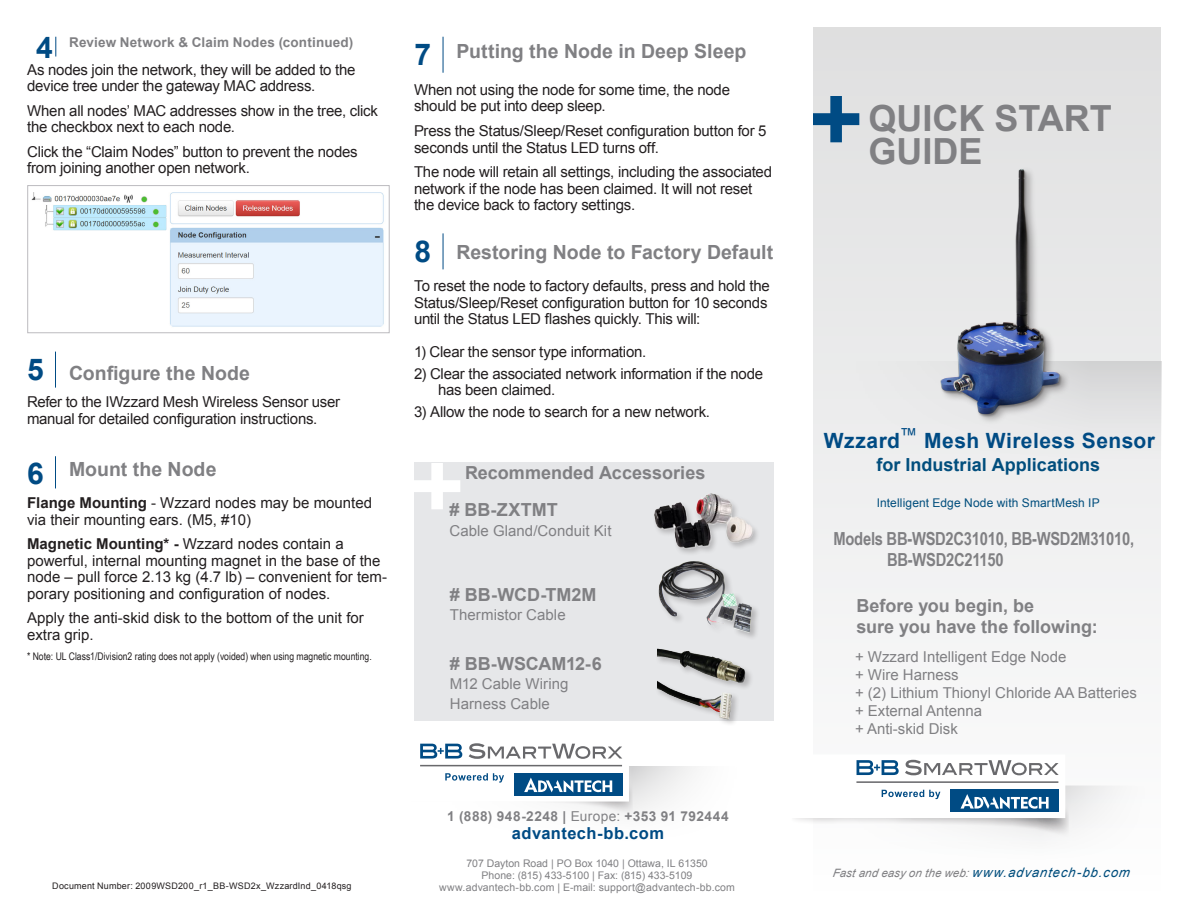
<style>
.page{position:relative;width:1188px;height:918px;background:#fff}
.page>*{position:absolute;margin:0;border:0;box-sizing:border-box;transform-origin:0 0}
.t1{font:700 36px "Arial";color:#808083}
.t2{font:700 30px "Arial";color:#004b84}
.t3{font:700 21px "Arial";letter-spacing:.02em;color:#004b84}
.t4{font:700 19.5px "Arial";color:#808083}
.t5{font:700 18px/21px "Arial";color:#808083}
.Product_-_Header{font:700 18px "Arial Narrow";letter-spacing:-.015em;color:#808083}
.t6{font:700 18px "Arial";color:#014e7d}
.t7{font:700 16.5px "Arial";letter-spacing:.025em;color:#004b84}
.t8{font:15px/16.5px "Arial";letter-spacing:-.015em;color:#231f20}
.t9{font:15px "Arial";color:#808083}
.t10{font:700 13.65px "Arial";letter-spacing:.035em;color:#808083}
.t11{font:700 13.5px "Arial";letter-spacing:.015em;color:#808083}
.t12{font:12px "Arial";letter-spacing:.015em;color:#014e7d}
.t13{font:italic 11.55px "Arial";color:#808083}
.t14{font:10.5px "Arial";color:#808083}
.t15{font:10.5px "Arial Narrow";color:#231f20}
.t16{font:9px "Arial";letter-spacing:.02em;color:#231f20}
.s1{font-weight:700}
.s2{font-weight:400}
.s3{font-size:13.2px;color:#014e7d}
</style>
<div class="page">
<svg style="left:813px;top:27px;width:348px;height:759px"></svg>
<div style="left:814px;top:361px;width:348px;height:125px;background:linear-gradient(to bottom,#e0e0e1,#f1f1f2)"></div>
<div style="left:405px;top:766px;width:348px;height:94px;background:linear-gradient(to bottom,#f1f1f2,#fff)"></div>
<div style="left:787px;top:755px;width:278px;height:63px;background:#fff"></div>
<div style="left:950px;top:790px;width:108px;height:22px;background:#004b84"></div>
<svg style="left:961px;top:794px;width:88px;height:15px"></svg>
<svg style="left:857px;top:760px;width:42px;height:15px"></svg>
<svg style="left:905px;top:760px;width:154px;height:15px"></svg>
<hr style="left:856px;top:781px;width:202px;height:2px;background:#69696c">
<svg style="left:882px;top:790px;width:58px;height:9px"></svg>
<img style="left:405px;top:781px;width:228px;height:37px">
<div style="left:387px;top:738px;width:242px;height:64px;background:#fff"></div>
<div style="left:514px;top:773px;width:108px;height:22px;background:#004b84"></div>
<svg style="left:524px;top:778px;width:88px;height:15px"></svg>
<svg style="left:420px;top:744px;width:42px;height:15px"></svg>
<svg style="left:469px;top:743px;width:153px;height:16px"></svg>
<hr style="left:420px;top:765px;width:202px;height:1px;background:#69696c">
<svg style="left:445px;top:773px;width:59px;height:10px"></svg>
<svg style="left:813px;top:96px;width:46px;height:46px;background:#7d9fb8"></svg>
<div style="left:414px;top:462px;width:360px;height:258px;background:#e6e7e9"></div>
<svg style="left:414px;top:463px;width:46px;height:46px"></svg>
<div style="left:653px;top:492px;width:108px;height:65px;background:#231f20;opacity:.25"></div>
<img style="left:654px;top:493px;width:99px;height:55px">
<div style="left:658px;top:560px;width:102px;height:81px;background:#231f20;opacity:.25"></div>
<img style="left:655px;top:551px;width:99px;height:85px">
<div style="left:656px;top:648px;width:98px;height:79px;background:#fff"></div>
<img style="left:657px;top:648px;width:99px;height:74px">
<img style="left:31px;top:192px;width:353px;height:135px">
<div style="left:28px;top:185px;width:361px;height:148px;border:1px solid #bcbbbf"></div>
<hr style="left:55px;top:352px;width:1px;height:36px;background:#004b84">
<hr style="left:55px;top:456px;width:1px;height:32px;background:#004b84">
<hr style="left:443px;top:37px;width:1px;height:36px;background:#004b84">
<hr style="left:443px;top:233px;width:1px;height:36px;background:#004b84">
<svg style="left:55px;top:37px;width:1px;height:20px"></svg>
<img style="left:924px;top:159px;width:156px;height:266px">
<p class="t2" style="left:36px;top:28px;width:18px">4</p>
<p class="t11" style="left:69px;top:34px;width:286px">Review Network &amp; Claim Nodes (continued)</p>
<p class="t8" style="left:27px;top:61px;width:330px">As nodes join the network, they will be added to the device tree under the gateway MAC address.</p>
<p class="t8" style="left:27px;top:102px;width:352px">When all nodes’ MAC addresses show in the tree, click the checkbox next to each node.</p>
<p class="t8" style="left:27px;top:144px;width:332px">Click the “Claim Nodes” button to prevent the nodes from joining another open network.</p>
<p class="t2" style="left:27px;top:350px;width:18px">5</p>
<p class="t4" style="left:69px;top:360px;width:182px">Configure the Node</p>
<p class="t8" style="left:27px;top:394px;width:315px">Refer to the IWzzard Mesh Wireless Sensor user manual for detailed configuration instructions.</p>
<p class="t2" style="left:27px;top:454px;width:18px">6</p>
<p class="t4" style="left:69px;top:457px;width:149px">Mount the Node</p>
<p class="t8" style="left:27px;top:495px;width:347px"><span class="s1">Flange Mounting</span> - Wzzard nodes may be mounted via their mounting ears. (M5, #10)</p>
<p class="t8" style="left:27px;top:536px;width:361px"><span class="s1">Magnetic Mounting* -</span> Wzzard nodes contain a powerful, internal mounting magnet in the base of the node – pull force 2.13 kg (4.7 lb) – convenient for tem&shy;porary positioning and configuration of nodes.</p>
<p class="t8" style="left:27px;top:610px;width:338px">Apply the anti-skid disk to the bottom of the unit for extra grip.</p>
<p class="t15" style="left:27px;top:649px;width:346px">* Note: UL Class1/Division2 rating does not apply (voided) when using magnetic mounting.</p>
<p class="t2" style="left:415px;top:35px;width:18px">7</p>
<p class="t4" style="left:457px;top:38px;width:291px">Putting the Node in Deep Sleep</p>
<p class="t8" style="left:414px;top:82px;width:318px">When not using the node for some time, the node should be put into deep sleep.</p>
<p class="t8" style="left:414px;top:123px;width:354px">Press the Status/Sleep/Reset configuration button for 5 seconds until the Status LED turns off.</p>
<p class="t8" style="left:414px;top:164px;width:360px">The node will retain all settings, including the associated network if the node has been claimed. It will not reset the device back to factory settings.</p>
<p class="t2" style="left:415px;top:232px;width:18px">8</p>
<p class="t4" style="left:457px;top:239px;width:318px">Restoring Node to Factory Default</p>
<p class="t8" style="left:414px;top:278px;width:357px">To reset the node to factory defaults, press and hold the<br>Status/Sleep/Reset configuration button for 10 seconds until the Status LED flashes quickly. This will:</p>
<p class="t8" style="left:414px;top:344px;width:234px">1) Clear the sensor type information.</p>
<p class="t8" style="left:438px;top:366px;width:327px;text-indent:-24px">2) Clear the associated network information if the node has been claimed.</p>
<p class="t8" style="left:414px;top:404px;width:298px">3) Allow the node to search for a new network.</p>
<p class="t5" style="left:465px;top:463px;width:242px">Recommended Accessories</p>
<p class="t5" style="left:449px;top:500px;width:110px"># BB-ZXTMT</p>
<p class="t9" style="left:449px;top:521px;width:164px">Cable Gland/Conduit Kit</p>
<p class="t5" style="left:450px;top:584px;width:148px"># BB-WCD-TM2M</p>
<p class="t9" style="left:450px;top:605px;width:117px">Thermistor Cable</p>
<p class="t5" style="left:450px;top:653px;width:153px"># BB-WSCAM12-6</p>
<p class="t9" style="left:450px;top:674px;width:120px">M12 Cable Wiring</p>
<p class="t9" style="left:450px;top:694px;width:102px">Harness Cable</p>
<p class="t16" style="left:52px;top:880px;width:301px">Document Number: 2009WSD200_r1_BB-WSD2x_WzzardInd_0418qsg</p>
<p class="t10" style="left:447px;top:808px;width:283px">1 (888) 948-2248 | <span class="s2">Europe:</span> +353 91 792444</p>
<p class="t7" style="left:512px;top:823px;width:154px">advantech-bb.com</p>
<p class="t14" style="left:466px;top:857px;width:243px">707 Dayton Road | PO Box 1040 | Ottawa, IL 61350</p>
<p class="t14" style="left:482px;top:869px;width:212px">Phone: (815) 433-5100 | Fax: (815) 433-5109</p>
<p class="t14" style="left:439px;top:881px;width:297px">www.advantech-bb.com | E-mail: support@advantech-bb.com</p>
<p class="t1" style="left:868px;top:95px;width:245px">QUICK START</p>
<p class="t1" style="left:868px;top:128px;width:116px">GUIDE</p>
<p class="t3" style="left:824px;top:427px;width:333px">Wzzard<sup>™</sup> Mesh Wireless Sensor</p>
<p class="t6" style="left:876px;top:453px;width:225px">for Industrial Applications</p>
<p class="t12" style="left:877px;top:495px;width:225px">Intelligent Edge Node with SmartMesh IP</p>
<p class="Product_-_Header" style="left:834px;top:525px;width:302px">Models BB-WSD2C31010, BB-WSD2M31010,</p>
<p class="Product_-_Header" style="left:887px;top:546px;width:118px">BB-WSD2C21150</p>
<p class="t5" style="left:856px;top:596px;width:243px">Before you begin, be<br>sure you have the following:</p>
<p class="t9" style="left:855px;top:646px;width:213px">+ Wzzard Intelligent Edge Node</p>
<p class="t9" style="left:855px;top:664px;width:105px">+ Wire Harness</p>
<p class="t9" style="left:855px;top:682px;width:283px">+ (2) Lithium Thionyl Chloride AA Batteries</p>
<p class="t9" style="left:855px;top:700px;width:129px">+ External Antenna</p>
<p class="t9" style="left:855px;top:718px;width:104px">+ Anti-skid Disk</p>
<p class="t13" style="left:832px;top:865px;width:301px">Fast and easy on the web: <span class="s3">www.advantech-bb.com</span></p>
</div>
